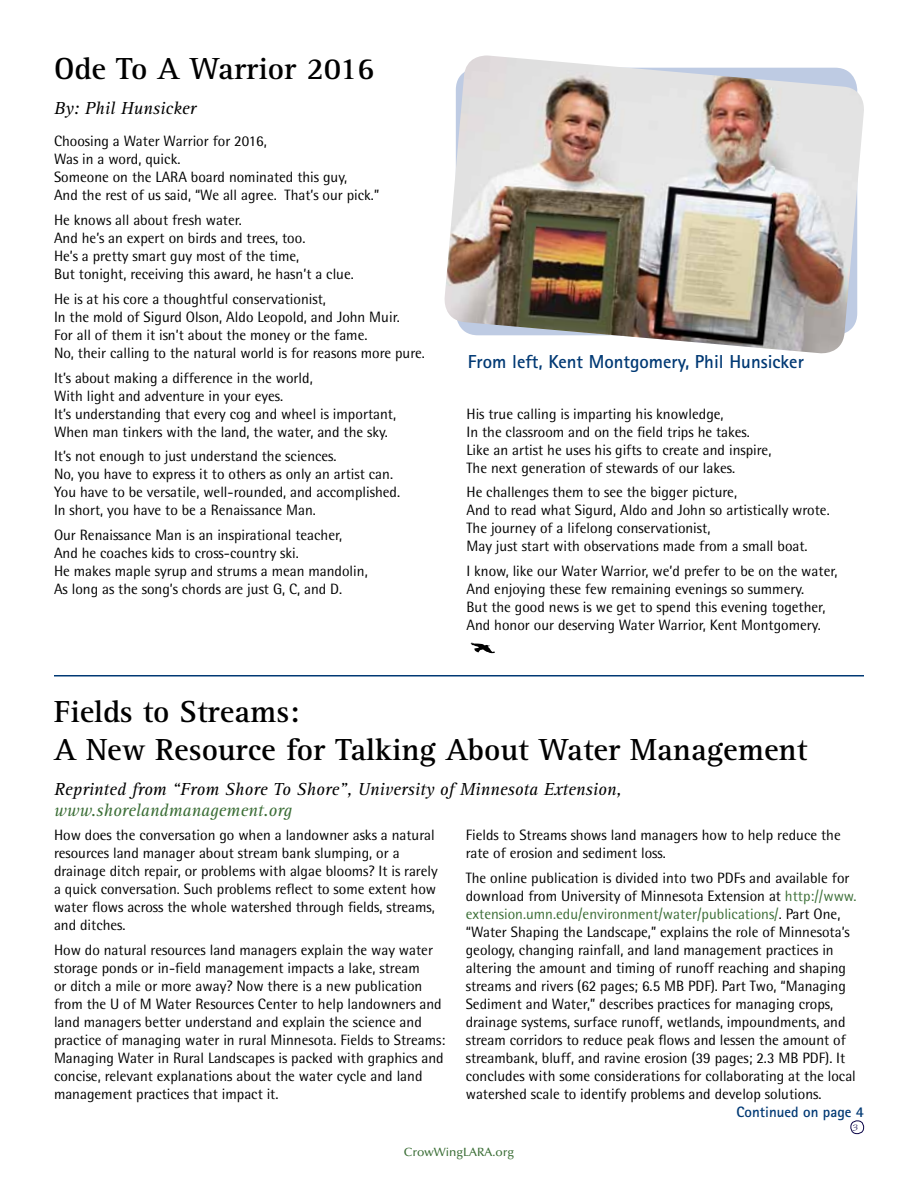
<style>
.page{position:relative;width:918px;height:1188px;background:#fff}
.page>*{position:absolute;margin:0;border:0;box-sizing:border-box;transform-origin:0 0}
.t1{font:700 31.5px/37.8px "Rotis Serif";color:#000}
.t2{font:700 18.75px "Rotis Sans Serif";color:#003974}
.t3{font:italic 18px "Rotis Serif";color:#000}
.t4{font:italic 18px "Rotis Serif";color:#3b6e36}
.t5{font:15px/18px "Rotis Semi Sans";color:#000}
.t6{font:700 15px "Rotis Sans Serif";color:#003974}
.t7{font:500 12px "Optima";color:#3b6e36}
.t8{font:10.5px "Present";color:#080046}
.s1{color:#3b6e36}
</style>
<div class="page">
<div style="left:850px;top:1120px;width:14px;height:14px;border:1px solid #080046;border-radius:6px"></div>
<hr style="left:54px;top:675px;width:810px;height:1px;background:#003974">
<svg style="left:470px;top:643px;width:25px;height:10px"></svg>
<img style="left:444px;top:56px;width:420px;height:298px">
<div style="left:468px;top:353px;width:348px;height:26px;background:#fff"></div>
<h1 class="t1" style="left:54px;top:51px;width:322px">Ode To A Warrior 2016</h1>
<p class="t3" style="left:54px;top:98px;width:143px">By: Phil Hunsicker</p>
<p class="t5" style="left:54px;top:132px;width:327px">Choosing a Water Warrior for 2016,<br>Was in a word, quick.<br>Someone on the LARA board nominated this guy,<br>And the rest of us said, “We all agree. That’s our pick.”</p>
<p class="t5" style="left:54px;top:211px;width:301px">He knows all about fresh water.<br>And he’s an expert on birds and trees, too.<br>He’s a pretty smart guy most of the time,<br>But tonight, receiving this award, he hasn’t a clue.</p>
<p class="t5" style="left:54px;top:290px;width:372px">He is at his core a thoughtful conservationist,<br>In the mold of Sigurd Olson, Aldo Leopold, and John Muir.<br>For all of them it isn’t about the money or the fame.<br>No, their calling to the natural world is for reasons more pure.</p>
<p class="t5" style="left:54px;top:369px;width:344px">It’s about making a difference in the world,<br>With light and adventure in your eyes.<br>It’s understanding that every cog and wheel is important, When man tinkers with the land, the water, and the sky.</p>
<p class="t5" style="left:54px;top:447px;width:348px">It’s not enough to just understand the sciences.<br>No, you have to express it to others as only an artist can.<br>You have to be versatile, well-rounded, and accomplished.<br>In short, you have to be a Renaissance Man.</p>
<p class="t5" style="left:54px;top:526px;width:315px">Our Renaissance Man is an inspirational teacher, And he coaches kids to cross-country ski.<br>He makes maple syrup and strums a mean mandolin, As long as the song’s chords are just G, C, and D.</p>
<p class="t2" style="left:468px;top:350px;width:338px">From left, Kent Montgomery, Phil Hunsicker</p>
<p class="t5" style="left:466px;top:405px;width:306px">His true calling is imparting his knowledge,<br>In the classroom and on the field trips he takes.<br>Like an artist he uses his gifts to create and inspire, The next generation of stewards of our lakes.</p>
<p class="t5" style="left:466px;top:483px;width:365px">He challenges them to see the bigger picture,<br>And to read what Sigurd, Aldo and John so artistically wrote.<br>The journey of a lifelong conservationist,<br>May just start with observations made from a small boat.</p>
<p class="t5" style="left:466px;top:562px;width:373px">I know, like our Water Warrior, we’d prefer to be on the water, And enjoying these few remaining evenings so summery.<br>But the good news is we get to spend this evening together, And honor our deserving Water Warrior, Kent Montgomery.</p>
<h1 class="t1" style="left:54px;top:694px;width:755px">Fields to Streams:<br>A New Resource for Talking About Water Management</h1>
<p class="t3" style="left:54px;top:779px;width:569px">Reprinted from “From Shore To Shore”, University of Minnesota Extension,</p>
<p class="t4" style="left:54px;top:800px;width:239px">www.shorelandmanagement.org</p>
<p class="t5" style="left:54px;top:826px;width:385px">How does the conversation go when a landowner asks a natural resources land manager about stream bank slumping, or a drainage ditch repair, or problems with algae blooms? It is rarely a quick conversation. Such problems reflect to some extent how water flows across the whole watershed through fields, streams, and ditches.</p>
<p class="t5" style="left:54px;top:940px;width:393px">How do natural resources land managers explain the way water storage ponds or in-field management impacts a lake, stream<br>or ditch a mile or more away? Now there is a new publication from the U of M Water Resources Center to help landowners and land managers better understand and explain the science and practice of managing water in rural Minnesota. Fields to Streams:<br>Managing Water in Rural Landscapes is packed with graphics and concise, relevant explanations about the water cycle and land management practices that impact it.</p>
<p class="t5" style="left:466px;top:826px;width:377px">Fields to Streams shows land managers how to help reduce the rate of erosion and sediment loss.</p>
<p class="t5" style="left:466px;top:868px;width:392px">The online publication is divided into two PDFs and available for download from University of Minnesota Extension at <span class="s1">http://www. extension.umn.edu/environment/water/publications/</span>. Part One, “Water Shaping the Landscape,” explains the role of Minnesota’s geology, changing rainfall, and land management practices in altering the amount and timing of runoff reaching and shaping streams and rivers (62 pages; 6.5 MB PDF). Part Two, “Managing Sediment and Water,” describes practices for managing crops, drainage systems, surface runoff, wetlands, impoundments, and stream corridors to reduce peak flows and lessen the amount of streambank, bluff, and ravine erosion (39 pages; 2.3 MB PDF). It concludes with some considerations for collaborating at the local watershed scale to identify problems and develop solutions.</p>
<p class="t6" style="left:736px;top:1102px;width:129px">Continued on page 4</p>
<p class="t7" style="left:404px;top:1145px;width:112px">CrowWingLARA.org</p>
<p class="t8" style="left:853px;top:1121px;width:7px">3</p>
</div>
